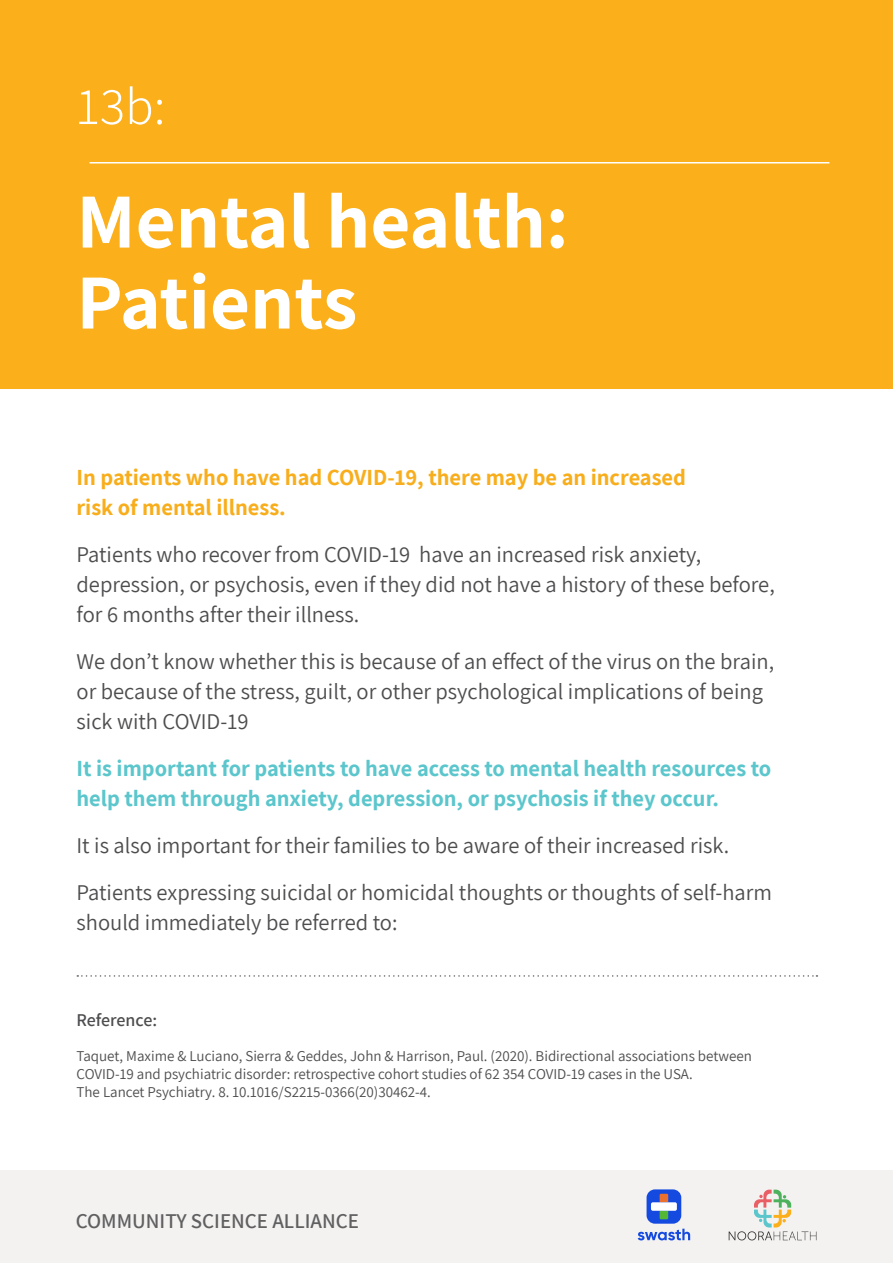
<style>
.page{position:relative;width:893px;height:1263px;background:#fff}
.page>*{position:absolute;margin:0;border:0;box-sizing:border-box;transform-origin:0 0}
.t1{font:700 78px/81px "Assistant";color:#fff}
.t2{font:300 52.5px "Assistant";color:#fff}
.t3{font:22.5px/30px "Assistant";color:#4d4d4f}
.t4{font:700 22.5px/30px "Assistant";color:#5bc6cc}
.t5{font:700 22.5px/30px "Assistant";color:#f8ae1c}
.t6{font:600 21px "Assistant";color:#606061}
.t7{font:600 18px "Assistant";letter-spacing:-.005em;color:#4d4d4f}
.t8{font:15px/18px "Assistant";color:#4d4d4f}
</style>
<div class="page">
<div style="left:0;top:0;width:893px;height:388px;background:#faaf1b"></div>
<hr style="left:90px;top:162px;width:739px;height:1px;background:#fff">
<svg style="left:77px;top:975px;width:740px;height:2px"></svg>
<div style="left:0;top:1170px;width:893px;height:93px;background:#f4f2f1"></div>
<svg style="left:729px;top:1189px;width:87px;height:52px"></svg>
<div style="left:647px;top:1189px;width:34px;height:35px;background:#144ae0;border-radius:8px"></div>
<svg style="left:660px;top:1194px;width:8px;height:8px"></svg>
<svg style="left:660px;top:1211px;width:8px;height:8px"></svg>
<div style="left:651px;top:1202px;width:26px;height:9px;background:#fff;border-radius:2px"></div>
<svg style="left:638px;top:1229px;width:52px;height:11px"></svg>
<h2 class="t2" style="left:77px;top:70px;width:90px">13b:</h2>
<h1 class="t1" style="left:77px;top:178px;width:494px">Mental health:<br>Patients</h1>
<p class="t5" style="left:77px;top:462px;width:611px">In patients who have had COVID-19, there may be an increased risk of mental illness.</p>
<p class="t3" style="left:77px;top:538px;width:700px">Patients who recover from COVID-19 have an increased risk anxiety, depression, or psychosis, even if they did not have a history of these before, for 6 months after their illness.</p>
<p class="t3" style="left:77px;top:645px;width:699px">We don’t know whether this is because of an effect of the virus on the brain, or because of the stress, guilt, or other psychological implications of being sick with COVID-19</p>
<p class="t4" style="left:77px;top:753px;width:696px">It is important for patients to have access to mental health resources to help them through anxiety, depression, or psychosis if they occur.</p>
<p class="t3" style="left:77px;top:821px;width:697px;line-height:47px">It is also important for their families to be aware of their increased risk.<br>Patients expressing suicidal or homicidal thoughts or thoughts of self-harm</p>
<p class="t3" style="left:77px;top:906px;width:322px">should immediately be referred to:</p>
<p class="t7" style="left:77px;top:1008px;width:82px">Reference:</p>
<p class="t8" style="left:77px;top:1046px;width:677px">Taquet, Maxime &amp; Luciano, Sierra &amp; Geddes, John &amp; Harrison, Paul. (2020). Bidirectional associations between<br>COVID-19 and psychiatric disorder: retrospective cohort studies of 62 354 COVID-19 cases in the USA.<br>The Lancet Psychiatry. 8. 10.1016/S2215-0366(20)30462-4.</p>
<p class="t6" style="left:76px;top:1206px;width:285px">COMMUNITY SCIENCE ALLIANCE</p>
</div>
